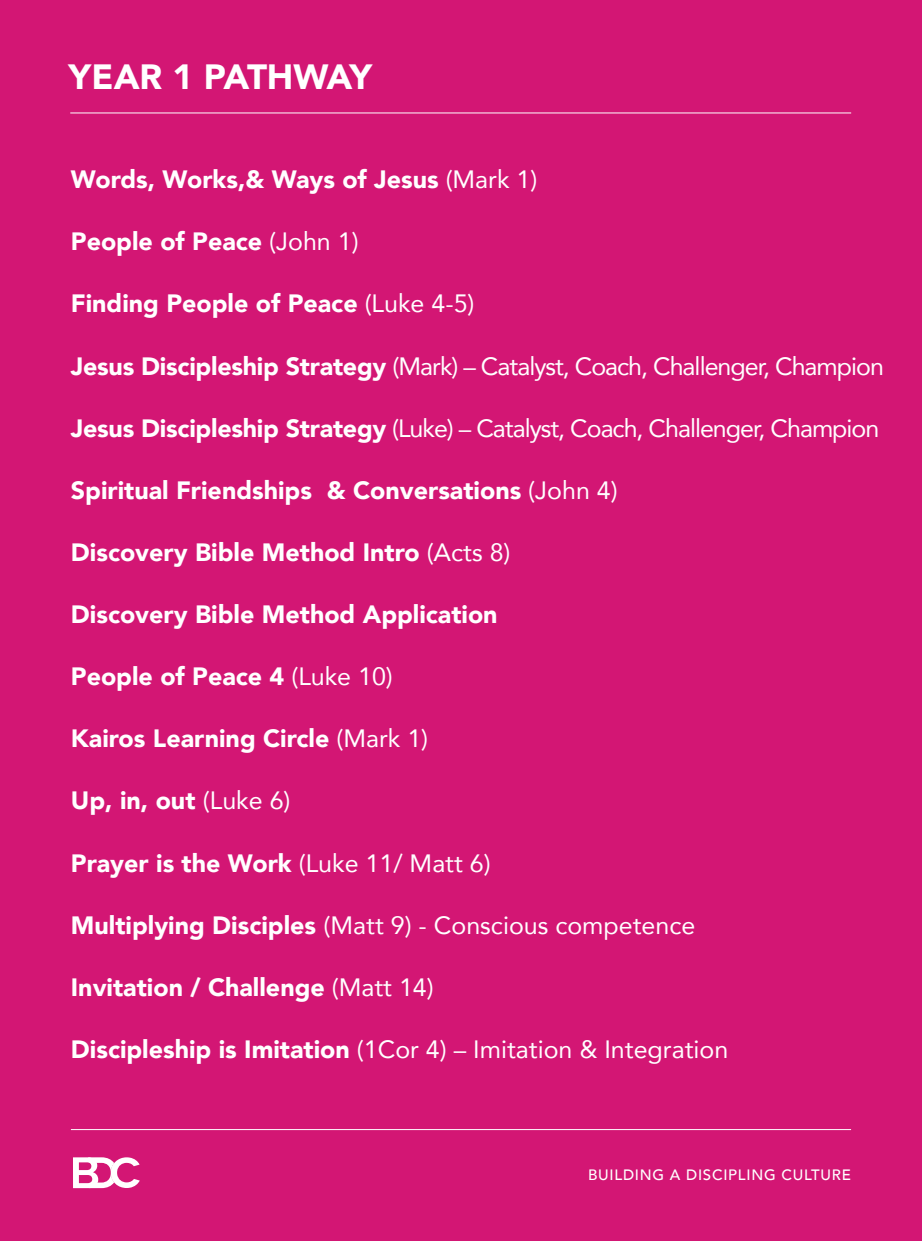
<style>
.page{position:relative;width:922px;height:1241px;background:#fff}
.page>*{position:absolute;margin:0;border:0;box-sizing:border-box;transform-origin:0 0}
.t1{font:900 35px "Avenir";letter-spacing:-.005em;color:#fff}
.t2{font:900 25px "Avenir";color:#fff}
.t3{font:25px "Avenir";letter-spacing:-.04em;color:#fff}
.t4{font:25px "Avenir";color:#fff}
.t5{font:500 15px "Avenir";letter-spacing:.05em;color:#fff}
.s1{font-weight:400}
.s2{font-weight:900}
</style>
<div class="page">
<div style="left:0;top:0;width:921px;height:1240px;background:#d31674"></div>
<hr style="left:70px;top:112px;width:780px;height:1px;background:#fff">
<hr style="left:71px;top:1128px;width:779px;height:1px;background:#fff">
<svg style="left:73px;top:1157px;width:67px;height:30px"></svg>
<p class="t1" style="left:68px;top:47px;width:305px">YEAR 1 PATHWAY</p>
<p class="t2" style="left:71px;top:158px;width:468px">Words, Works,&amp; Ways of Jesus <span class="s1">(Mark 1)</span></p>
<p class="t2" style="left:71px;top:220px;width:289px">People of Peace <span class="s1">(John 1)</span></p>
<p class="t2" style="left:71px;top:282px;width:405px">Finding People of Peace <span class="s1">(Luke 4-5)</span></p>
<p class="t3" style="left:71px;top:346px;width:814px"><span class="s2">Jesus Discipleship Strategy</span> (Mark) – Catalyst, Coach, Challenger, Champion</p>
<p class="t3" style="left:71px;top:408px;width:809px"><span class="s2">Jesus Discipleship Strategy</span> (Luke) – Catalyst, Coach, Challenger, Champion</p>
<p class="t2" style="left:71px;top:468px;width:548px">Spiritual Friendships &amp; Conversations <span class="s1">(John 4)</span></p>
<p class="t2" style="left:71px;top:530px;width:441px">Discovery Bible Method Intro <span class="s1">(Acts 8)</span></p>
<p class="t2" style="left:71px;top:592px;width:428px">Discovery Bible Method Application</p>
<p class="t2" style="left:71px;top:655px;width:323px">People of Peace 4 <span class="s1">(Luke 10)</span></p>
<p class="t2" style="left:71px;top:717px;width:358px">Kairos Learning Circle <span class="s1">(Mark 1)</span></p>
<p class="t2" style="left:71px;top:779px;width:221px">Up, in, out <span class="s1">(Luke 6)</span></p>
<p class="t2" style="left:71px;top:841px;width:421px">Prayer is the Work <span class="s1">(Luke 11/ Matt 6)</span></p>
<p class="t4" style="left:71px;top:904px;width:626px"><span class="s2">Multiplying Disciples</span> (Matt 9) - Conscious competence</p>
<p class="t2" style="left:71px;top:965px;width:364px">Invitation / Challenge <span class="s1">(Matt 14)</span></p>
<p class="t4" style="left:71px;top:1028px;width:658px"><span class="s2">Discipleship is Imitation</span> (1Cor 4) – Imitation &amp; Integration</p>
<p class="t5" style="left:588px;top:1161px;width:264px">BUILDING A DISCIPLING CULTURE</p>
</div>
